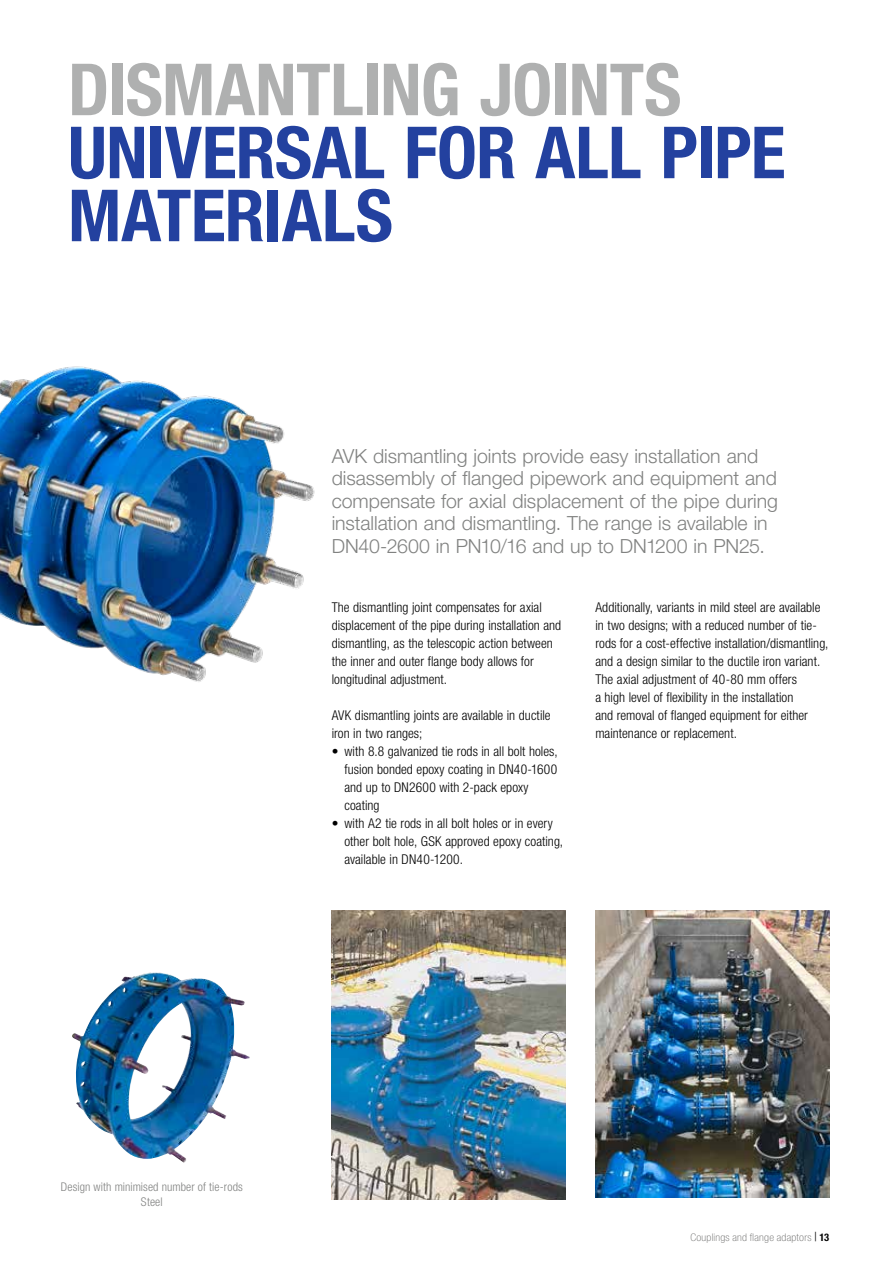
<style>
.page{position:relative;width:893px;height:1263px;background:#fff}
.page>*{position:absolute;margin:0;border:0;box-sizing:border-box;transform-origin:0 0}
.t1{font:700 condensed 72px/63px "Helvetica Neue LT Pro";letter-spacing:-.005em;color:#23419f}
.t2{font:700 condensed 72px "Helvetica Neue LT Pro";letter-spacing:-.01em;color:#afb0b0}
.t3{font:300 19.5px/22.5px "Helvetica Neue LT Pro";letter-spacing:-.005em;color:#818281}
.t4{font:300 condensed 13.5px/18px "Helvetica Neue LT Pro";letter-spacing:.005em;color:#000}
.t5{font:300 condensed 12px/15px "Helvetica Neue LT Pro";letter-spacing:.005em;color:#818281;text-align:center}
.t6{font:100 condensed 10.5px "Helvetica Neue LT Pro";letter-spacing:.02em;color:#686867;scale:1.1 1}
.s1{font-family:"Times New Roman";font-weight:700;font-stretch:normal;color:#000}
.s2{font-weight:700;color:#000}
</style>
<div class="page">
<img style="left:72px;top:972px;width:178px;height:191px">
<img style="left:595px;top:910px;width:234px;height:287px">
<img style="left:0;top:366px;width:315px;height:316px">
<img style="left:332px;top:910px;width:234px;height:289px">
<h1 class="t2" style="left:68px;top:46px;width:615px">DISMANTLING JOINTS</h1>
<h1 class="t1" style="left:68px;top:120px;width:719px">UNIVERSAL FOR ALL PIPE<br>MATERIALS</h1>
<p class="t3" style="left:332px;top:444px;width:448px">AVK dismantling joints provide easy installation and disassembly of flanged pipework and equipment and compensate for axial displacement of the pipe during installation and dismantling. The range is available in DN40-2600 in PN10/16 and up to DN1200 in PN25.</p>
<p class="t4" style="left:332px;top:598px;width:231px">The dismantling joint compensates for axial displacement of the pipe during installation and dismantling, as the telescopic action between the inner and outer flange body allows for longitudinal adjustment.</p>
<p class="t4" style="left:332px;top:706px;width:220px">AVK dismantling joints are available in ductile iron in two ranges;</p>
<p class="t4" style="left:344px;top:742px;width:215px;text-indent:-13px">• with 8.8 galvanized tie rods in all bolt holes, fusion bonded epoxy coating in DN40-1600 and up to DN2600 with 2-pack epoxy coating</p>
<p class="t4" style="left:344px;top:814px;width:220px;text-indent:-13px">• with A2 tie rods in all bolt holes or in every other bolt hole, GSK approved epoxy coating, available in DN40-1200.</p>
<p class="t4" style="left:595px;top:598px;width:235px">Additionally, variants in mild steel are available in two designs; with a reduced number of tie&shy;rods for a cost-effective installation/dismantling, and a design similar to the ductile iron variant.<br>The axial adjustment of 40-80 mm offers<br>a high level of flexibility in the installation<br>and removal of flanged equipment for either maintenance or replacement.</p>
<p class="t5" style="left:61px;top:1179px;width:184px">Design with minimised number of tie-rods<br>Steel</p>
<p class="t6" style="left:690px;top:1231px;width:128px">Couplings and flange adaptors <span class="s1">|</span> <span class="s2">13</span></p>
</div>
